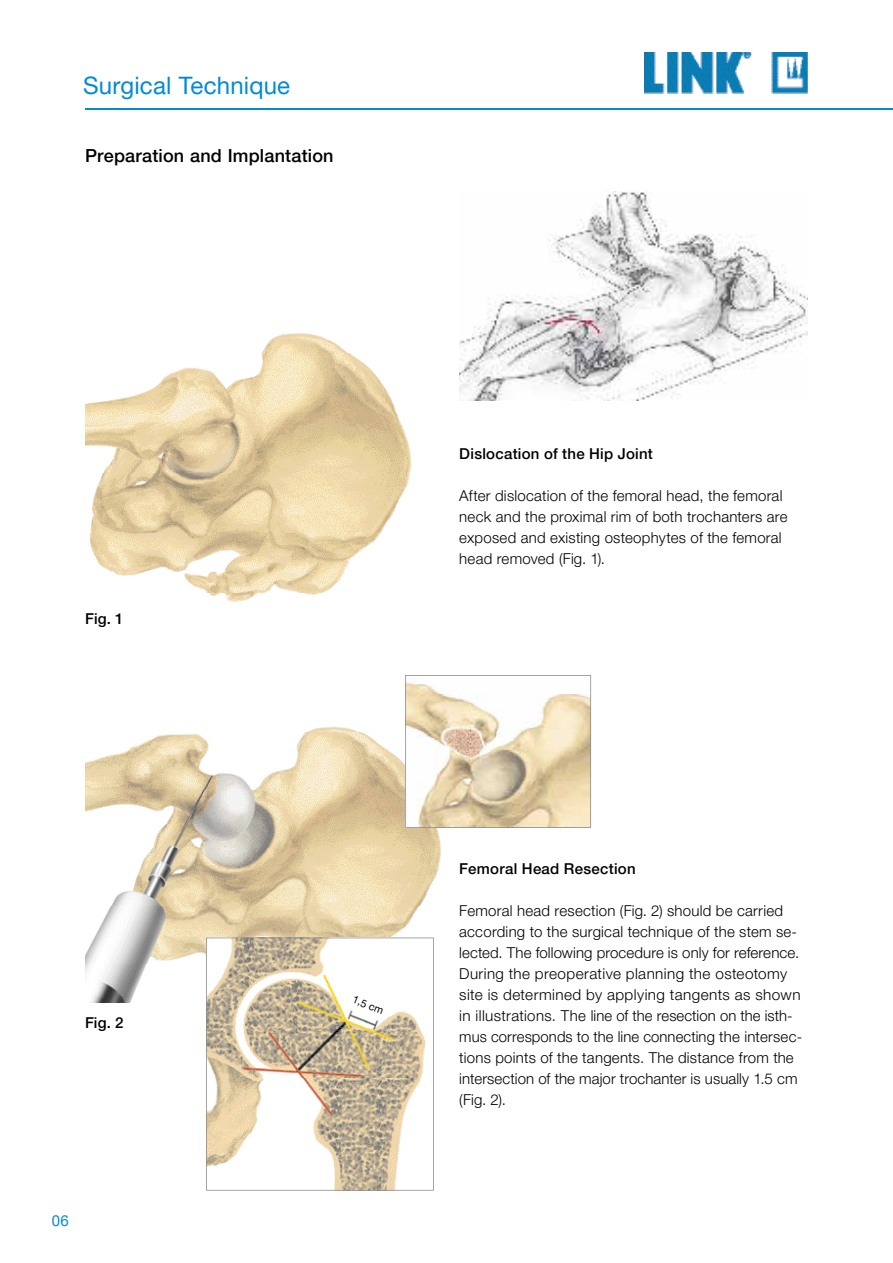
<style>
.page{position:relative;width:893px;height:1263px;background:#fff}
.page>*{position:absolute;margin:0;border:0;box-sizing:border-box;transform-origin:0 0}
.t1{font:24px "Helvetica Neue LT Pro";letter-spacing:.01em;color:#008bd2}
.t2{font:500 18px "Helvetica Neue LT Pro";letter-spacing:.01em;color:#000}
.t3{font:300 15px/21px "Helvetica Neue LT Pro";letter-spacing:.015em;color:#000}
.t4{font:500 15px "Helvetica Neue LT Pro";letter-spacing:.015em;color:#000}
.t5{font:15px "Helvetica Neue LT Pro";color:#008bd2}
.t6{font:10.5px "Helvetica Neue LT Pro";color:#000}
</style>
<div class="page">
<hr style="left:85px;top:108px;width:808px;height:2px;background:#008bd2">
<img style="left:645px;top:53px;width:163px;height:41px">
<img style="left:85px;top:333px;width:327px;height:269px">
<img style="left:85px;top:726px;width:357px;height:277px">
<svg style="left:405px;top:675px;width:186px;height:153px"></svg>
<svg style="left:206px;top:937px;width:228px;height:253px"></svg>
<img style="left:459px;top:191px;width:349px;height:210px">
<h1 class="t1" style="left:83px;top:70px;width:209px">Surgical Technique</h1>
<p class="t2" style="left:85px;top:144px;width:250px">Preparation and Implantation</p>
<p class="t4" style="left:85px;top:609px;width:40px">Fig. 1</p>
<p class="t4" style="left:85px;top:1014px;width:40px">Fig. 2</p>
<p class="t5" style="left:52px;top:1211px;width:19px">06</p>
<p class="t4" style="left:459px;top:445px;width:195px">Dislocation of the Hip Joint</p>
<p class="t3" style="left:459px;top:485px;width:330px">After dislocation of the femoral head, the femoral neck and the proximal rim of both trochanters are exposed and existing osteophytes of the femoral head removed (Fig. 1).</p>
<p class="t6" style="left:356px;top:993px;width:34px;rotate:21deg">1,5 cm</p>
<p class="t4" style="left:459px;top:859px;width:178px">Femoral Head Resection</p>
<p class="t3" style="left:459px;top:900px;width:345px">Femoral head resection (Fig. 2) should be carried according to the surgical technique of the stem se&shy;lected. The following procedure is only for reference.<br>During the preoperative planning the osteotomy site is determined by applying tangents as shown in illustrations. The line of the resection on the isth&shy;mus corresponds to the line connecting the intersec&shy;tions points of the tangents. The distance from the intersection of the major trochanter is usually 1.5 cm (Fig. 2).</p>
</div>
